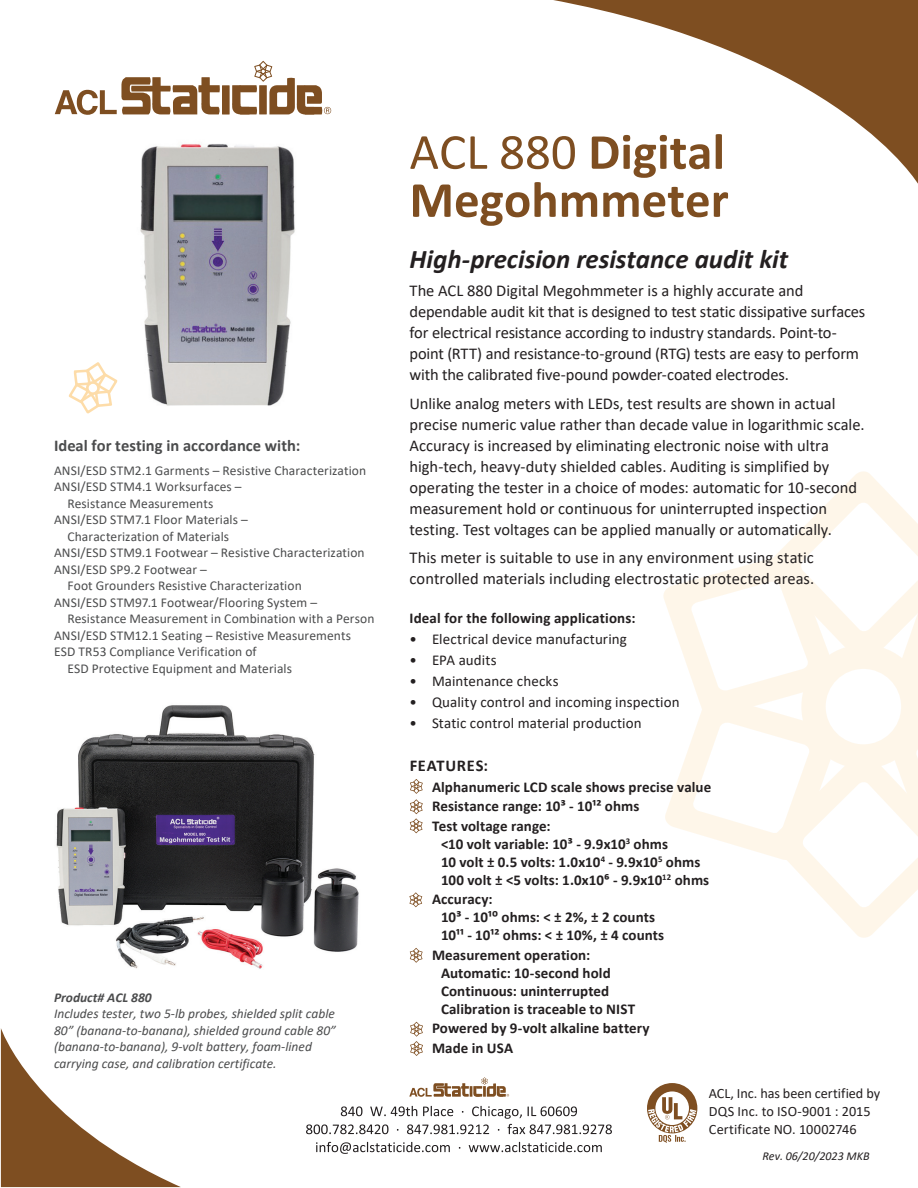
<style>
.page{position:relative;width:918px;height:1188px;background:#fff}
.page>*{position:absolute;margin:0;border:0;box-sizing:border-box;transform-origin:0 0}
.t1{font:700 51px/48px "Calibri";color:#7e4e21}
.t2{font:italic 700 27px "Calibri";color:#231f20}
.t3{font:16.5px/21px "Calibri";letter-spacing:-.005em;color:#231f20}
.t4{font:700 16.5px "Calibri";letter-spacing:.005em;color:#4b4c4d}
.t5{font:700 16.5px "Calibri";letter-spacing:.04em;color:#231f20}
.t6{font:700 15px "Calibri";letter-spacing:.005em;color:#231f20}
.t7{font:15px "Calibri";letter-spacing:.01em;color:#231f20}
.t8{font:14.25px "Calibri";color:#231f20}
.t9{font:13.5px/16.5px "Calibri";letter-spacing:.005em;color:#4b4c4d}
.t10{font:italic 13.5px/16.5px "Calibri";color:#4b4c4d}
.t11{font:italic 700 13.5px "Calibri";color:#4b4c4d}
.t12{font:italic 12px "Calibri";color:#231f20}
.s1{font-weight:400}
</style>
<div class="page">
<svg style="left:1px;top:1028px;width:180px;height:159px"></svg>
<svg style="left:553px;top:0;width:365px;height:184px"></svg>
<img style="left:56px;top:705px;width:303px;height:264px">
<svg style="left:663px;top:471px;width:255px;height:467px"></svg>
<div style="left:222px;top:85px;width:8px;height:30px;background:#7e4e21"></div>
<svg style="left:232px;top:61px;width:99px;height:54px"></svg>
<svg style="left:55px;top:77px;width:165px;height:38px"></svg>
<svg style="left:316px;top:1142px;width:286px;height:12px"></svg>
<svg style="left:306px;top:1106px;width:306px;height:28px"></svg>
<svg style="left:409px;top:1077px;width:100px;height:20px"></svg>
<svg style="left:410px;top:779px;width:13px;height:54px"></svg>
<svg style="left:409px;top:892px;width:13px;height:15px"></svg>
<svg style="left:410px;top:948px;width:13px;height:15px"></svg>
<svg style="left:410px;top:1022px;width:13px;height:34px"></svg>
<img style="left:140px;top:144px;width:155px;height:262px">
<svg style="left:68px;top:362px;width:50px;height:52px"></svg>
<svg style="left:647px;top:1083px;width:50px;height:60px"></svg>
<p class="t4" style="left:54px;top:434px;width:248px">Ideal for testing in accordance with:</p>
<p class="t9" style="left:54px;top:462px;width:314px">ANSI/ESD STM2.1 Garments – Resistive Characterization</p>
<p class="t9" style="left:68px;top:478px;width:176px;text-indent:-14px">ANSI/ESD STM4.1 Worksurfaces –<br>Resistance Measurements</p>
<p class="t9" style="left:54px;top:511px;width:195px;text-align:center">ANSI/ESD STM7.1 Floor Materials –<br>Characterization of Materials</p>
<p class="t9" style="left:54px;top:544px;width:312px">ANSI/ESD STM9.1 Footwear – Resistive Characterization</p>
<p class="t9" style="left:68px;top:561px;width:236px;text-indent:-14px">ANSI/ESD SP9.2 Footwear –<br>Foot Grounders Resistive Characterization</p>
<p class="t9" style="left:68px;top:594px;width:309px;text-indent:-14px">ANSI/ESD STM97.1 Footwear/Flooring System –<br>Resistance Measurement in Combination with a Person</p>
<p class="t9" style="left:54px;top:627px;width:299px">ANSI/ESD STM12.1 Seating – Resistive Measurements</p>
<p class="t9" style="left:68px;top:643px;width:226px;text-indent:-14px">ESD TR53 Compliance Verification of<br>ESD Protective Equipment and Materials</p>
<p class="t11" style="left:54px;top:988px;width:99px">Product# ACL 880</p>
<p class="t10" style="left:54px;top:1005px;width:283px">Includes tester, two 5-lb probes, shielded split cable 80” (banana-to-banana), shielded ground cable 80” (banana-to-banana), 9-volt battery, foam-lined carrying case, and calibration certificate.</p>
<p class="t1" style="left:410px;top:127px;width:321px"><span class="s1">ACL 880</span> Digital<br>Megohmmeter</p>
<p class="t2" style="left:410px;top:240px;width:380px">High-precision resistance audit kit</p>
<p class="t3" style="left:410px;top:280px;width:457px">The ACL 880 Digital Megohmmeter is a highly accurate and dependable audit kit that is designed to test static dissipative surfaces for electrical resistance according to industry standards. Point-to&shy;point (RTT) and resistance-to-ground (RTG) tests are easy to perform with the calibrated five-pound powder-coated electrodes.</p>
<p class="t3" style="left:410px;top:392px;width:457px">Unlike analog meters with LEDs, test results are shown in actual precise numeric value rather than decade value in logarithmic scale.<br>Accuracy is increased by eliminating electronic noise with ultra high-tech, heavy-duty shielded cables. Auditing is simplified by operating the tester in a choice of modes: automatic for 10-second measurement hold or continuous for uninterrupted inspection testing. Test voltages can be applied manually or automatically.</p>
<p class="t3" style="left:410px;top:547px;width:406px">This meter is suitable to use in any environment using static controlled materials including electrostatic protected areas.</p>
<p class="t6" style="left:410px;top:608px;width:228px">Ideal for the following applications:</p>
<p class="t7" style="left:410px;top:629px;width:219px">• Electrical device manufacturing</p>
<p class="t7" style="left:410px;top:650px;width:89px">• EPA audits</p>
<p class="t7" style="left:410px;top:671px;width:151px">• Maintenance checks</p>
<p class="t7" style="left:410px;top:692px;width:272px">• Quality control and incoming inspection</p>
<p class="t7" style="left:410px;top:713px;width:234px">• Static control material production</p>
<p class="t5" style="left:410px;top:754px;width:80px">FEATURES:</p>
<p class="t6" style="left:432px;top:776px;width:281px">Alphanumeric LCD scale shows precise value</p>
<p class="t6" style="left:432px;top:796px;width:209px">Resistance range: 10³ - 10¹² ohms</p>
<p class="t6" style="left:432px;top:815px;width:120px">Test voltage range:</p>
<p class="t6" style="left:441px;top:833px;width:229px">&lt;10 volt variable: 10³ - 9.9x10<sup>3</sup> ohms</p>
<p class="t6" style="left:441px;top:851px;width:261px">10 volt ± 0.5 volts: 1.0x10<sup>4</sup> - 9.9x10<sup>5</sup> ohms</p>
<p class="t6" style="left:441px;top:869px;width:270px">100 volt ± &lt;5 volts: 1.0x10⁶ - 9.9x10<sup>12</sup> ohms</p>
<p class="t6" style="left:432px;top:889px;width:62px">Accuracy:</p>
<p class="t6" style="left:441px;top:907px;width:216px">10³ - 10¹⁰ ohms: &lt; ± 2%, ± 2 counts</p>
<p class="t6" style="left:441px;top:925px;width:225px">10¹¹ - 10¹² ohms: &lt; ± 10%, ± 4 counts</p>
<p class="t6" style="left:432px;top:944px;width:160px">Measurement operation:</p>
<p class="t6" style="left:441px;top:962px;width:171px">Automatic: 10-second hold</p>
<p class="t6" style="left:441px;top:980px;width:170px">Continuous: uninterrupted</p>
<p class="t6" style="left:441px;top:998px;width:196px">Calibration is traceable to NIST</p>
<p class="t6" style="left:432px;top:1018px;width:219px">Powered by 9-volt alkaline battery</p>
<p class="t6" style="left:432px;top:1037px;width:83px">Made in USA</p>
<p class="t8" style="left:709px;top:1083px;width:173px">ACL, Inc. has been certified by</p>
<p class="t8" style="left:709px;top:1101px;width:163px">DQS Inc. to ISO-9001 : 2015</p>
<p class="t8" style="left:709px;top:1119px;width:149px">Certificate NO. 10002746</p>
<p class="t12" style="left:762px;top:1148px;width:109px">Rev. 06/20/2023 MKB</p>
</div>
